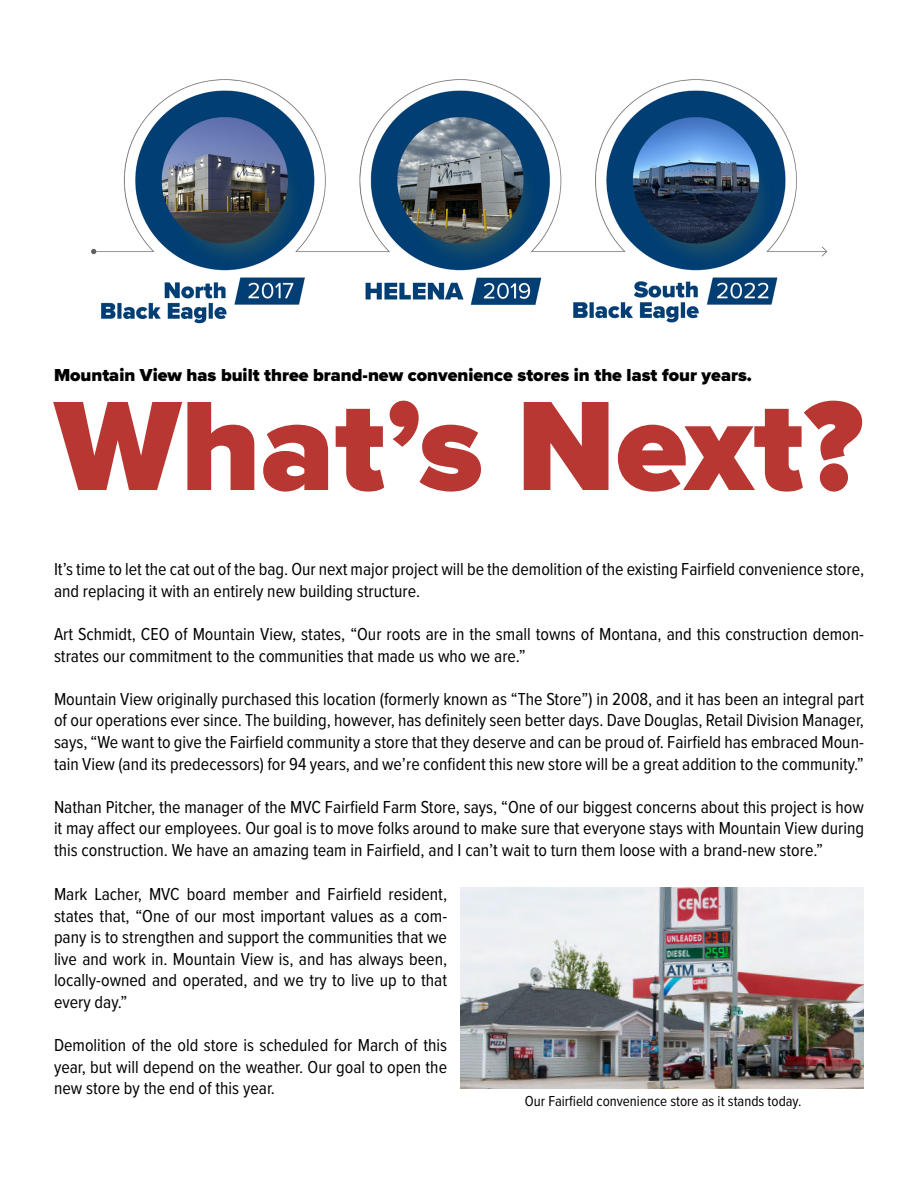
<style>
.page{position:relative;width:918px;height:1188px;background:#fff}
.page>*{position:absolute;margin:0;border:0;box-sizing:border-box;transform-origin:0 0}
.t1{font:900 132px "Proxima Nova";color:#b93732}
.t2{font:18px/21.6px "Proxima Nova Cond";color:#000;text-align:justify}
.t3{font:900 18px "Proxima Nova";color:#000}
.t4{font:15px "Proxima Nova Cond";color:#000}
</style>
<div class="page">
<img style="left:91px;top:79px;width:736px;height:245px">
<img style="left:461px;top:887px;width:403px;height:202px">
<p class="t3" style="left:54px;top:361px;width:700px">Mountain View has built three brand-new convenience stores in the last four years.</p>
<h1 class="t1" style="left:55px;top:348px;width:810px">What’s Next?</h1>
<p class="t2" style="left:54px;top:558px;width:812px">It’s time to let the cat out of the bag. Our next major project will be the demolition of the existing Fairfield convenience store, and replacing it with an entirely new building structure.</p>
<p class="t2" style="left:54px;top:622px;width:812px">Art Schmidt, CEO of Mountain View, states, “Our roots are in the small towns of Montana, and this construction demon&shy;strates our commitment to the communities that made us who we are.”</p>
<p class="t2" style="left:54px;top:687px;width:812px">Mountain View originally purchased this location (formerly known as “The Store”) in 2008, and it has been an integral part of our operations ever since. The building, however, has definitely seen better days. Dave Douglas, Retail Division Manager, says, “We want to give the Fairfield community a store that they deserve and can be proud of. Fairfield has embraced Moun&shy;tain View (and its predecessors) for 94 years, and we’re confident this new store will be a great addition to the community.”</p>
<p class="t2" style="left:54px;top:795px;width:812px">Nathan Pitcher, the manager of the MVC Fairfield Farm Store, says, “One of our biggest concerns about this project is how it may affect our employees. Our goal is to move folks around to make sure that everyone stays with Mountain View during this construction. We have an amazing team in Fairfield, and I can’t wait to turn them loose with a brand-new store.”</p>
<p class="t2" style="left:54px;top:882px;width:395px">Mark Lacher, MVC board member and Fairfield resident, states that, “One of our most important values as a com&shy;pany is to strengthen and support the communities that we live and work in. Mountain View is, and has always been, locally-owned and operated, and we try to live up to that every day.”</p>
<p class="t2" style="left:54px;top:1034px;width:395px">Demolition of the old store is scheduled for March of this year, but will depend on the weather. Our goal to open the new store by the end of this year.</p>
<p class="t4" style="left:525px;top:1090px;width:278px">Our Fairfield convenience store as it stands today.</p>
</div>
